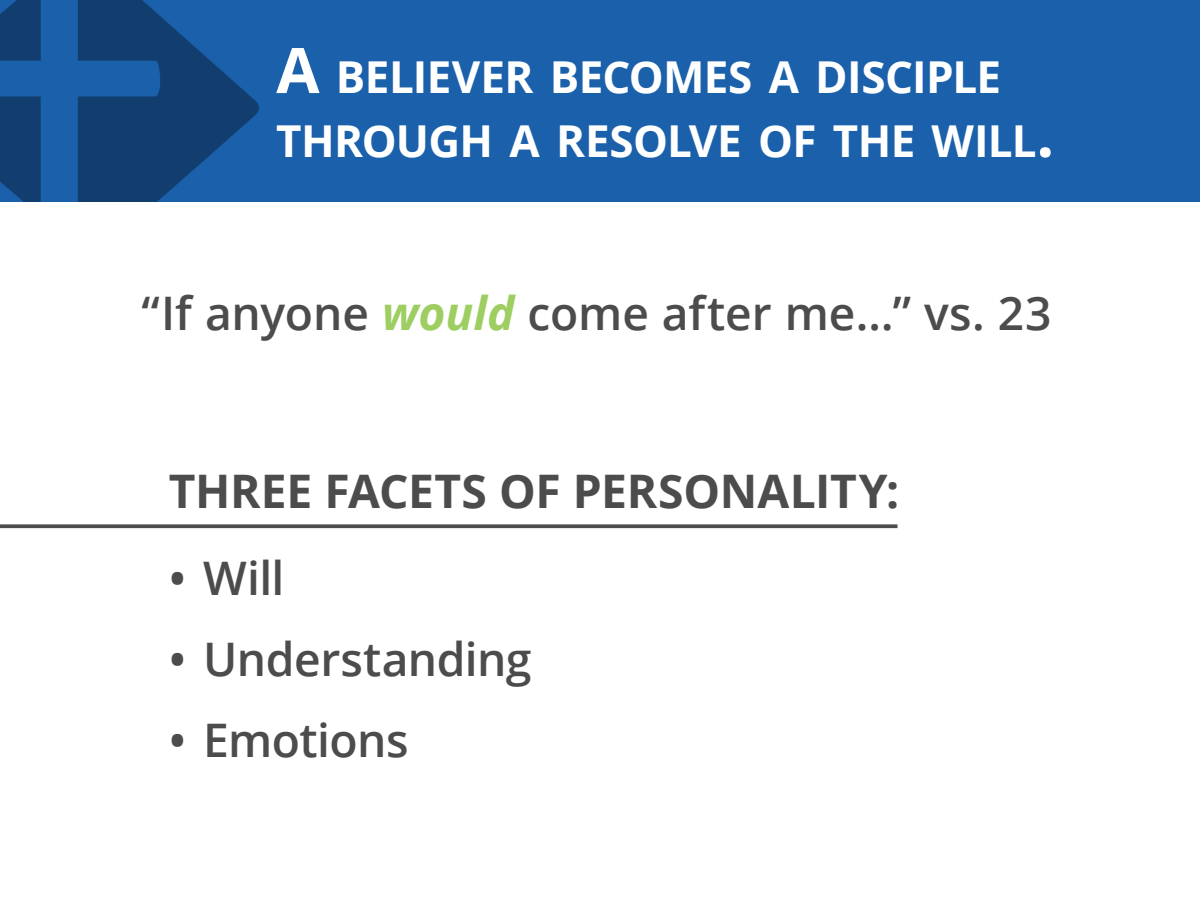
<style>
.page{position:relative;width:1200px;height:900px;background:#fff}
.page>*{position:absolute;margin:0;border:0;box-sizing:border-box;transform-origin:0 0}
.Main_Body{font:600 46.25px "Open Sans";letter-spacing:-.01em;color:#4c4c4c}
.Main_Body-2{font:700 46.25px "Open Sans";letter-spacing:-.005em;color:#4c4c4c}
.Verse__point{font:700 44px/63.8px "Open Sans";letter-spacing:-.015em;color:#fff}
.s1{font-size:62.75px}
.s2{font-weight:700;font-style:italic;color:#9ece61}
</style>
<div class="page">
<svg style="left:0;top:524px;width:898px;height:4px;background:#5c5c5c"></svg>
<div style="left:0;top:0;width:1200px;height:201px;background:#1b60aa"></div>
<img style="left:0;top:0;width:259px;height:201px">
<p class="Verse__point" style="left:276px;top:44px;width:780px"><span class="s1">A</span> BELIEVER BECOMES A DISCIPLE<br>THROUGH A RESOLVE OF THE WILL<span class="s1">.</span></p>
<p class="Main_Body" style="left:142px;top:282px;width:911px">“If anyone <span class="s2">would</span> come after me…” vs. 23</p>
<p class="Main_Body-2" style="left:169px;top:458px;width:732px">THREE FACETS OF PERSONALITY:</p>
<p class="Main_Body" style="left:169px;top:546px;width:117px">• Will</p>
<p class="Main_Body" style="left:169px;top:628px;width:364px">• Understanding</p>
<p class="Main_Body" style="left:169px;top:709px;width:241px">• Emotions</p>
</div>
